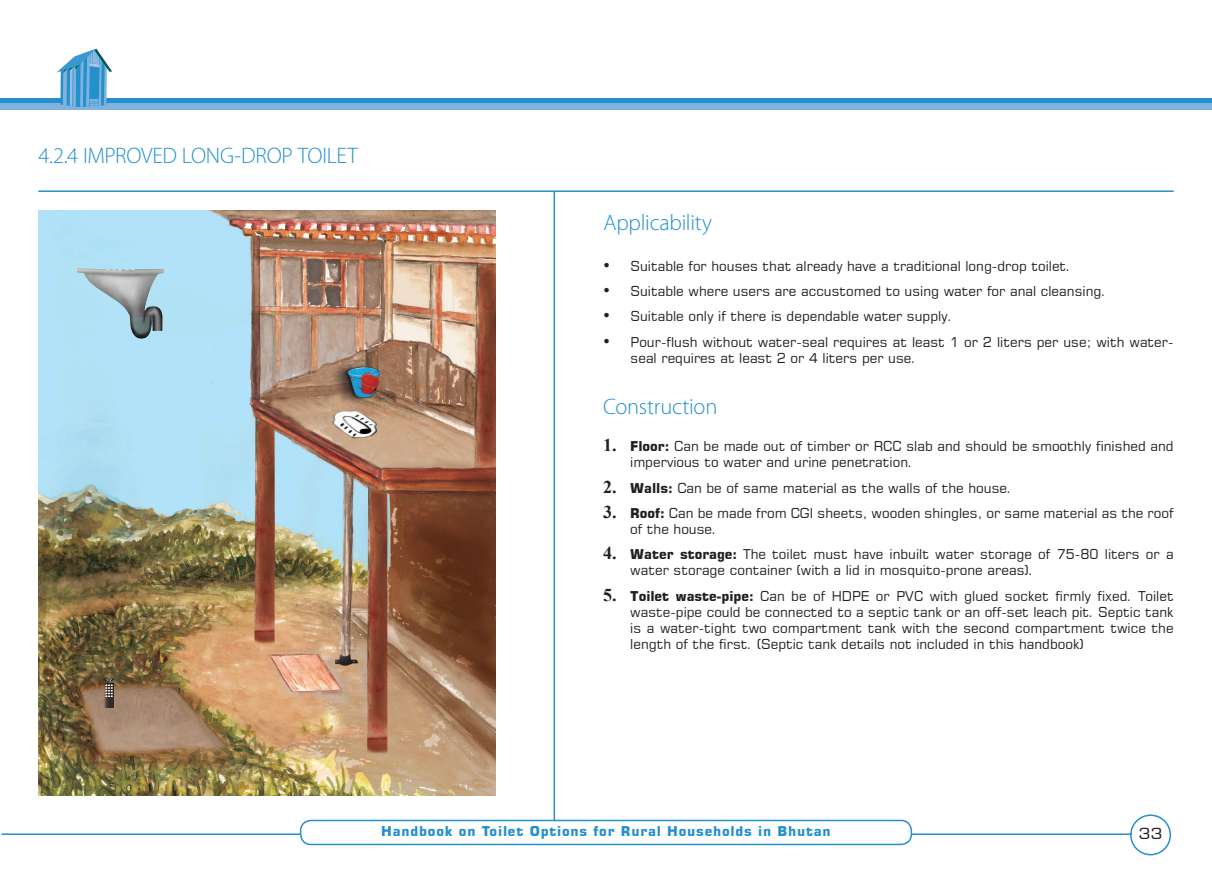
<style>
.page{position:relative;width:1212px;height:872px;background:#fff}
.page>*{position:absolute;margin:0;border:0;box-sizing:border-box;transform-origin:0 0}
.t1{font:300 22.5px "Myriad Pro";letter-spacing:-.01em;color:#2490cc}
.t2{font:15px "Square 721 BT";color:#231f20;scale:1.19 1}
.t3{font:13.5px/16.2px "Square 721 BT";color:#231f20}
.t4{font:700 13.5px "Square 721 BT";letter-spacing:.06em;color:#2490cc}
.s1{font-family:"Times New Roman";font-size:18px}
.s2{font-family:"Times New Roman";font-weight:700;font-size:18px}
.s3{font-weight:700}
</style>
<div class="page">
<svg style="left:0;top:99px;width:1212px;height:5px;background:#3696cf"></svg>
<div style="left:0;top:104px;width:1212px;height:6px;background:#81b2dd"></div>
<svg style="left:56px;top:49px;width:56px;height:58px"></svg>
<hr style="left:38px;top:190px;width:1136px;height:2px;background:#2490cc">
<hr style="left:553px;top:191px;width:2px;height:649px;background:#2490cc">
<img style="left:38px;top:210px;width:457px;height:585px">
<div style="left:327px;top:358px;width:50px;height:47px;background:#231f20;opacity:.75"></div>
<img style="left:340px;top:353px;width:47px;height:61px">
<svg style="left:335px;top:654px;width:23px;height:13px"></svg>
<svg style="left:104px;top:697px;width:10px;height:10px"></svg>
<svg style="left:104px;top:678px;width:10px;height:19px"></svg>
<img style="left:72px;top:258px;width:103px;height:85px">
<div style="left:1130px;top:814px;width:41px;height:41px;border:2px solid #2490cc;border-radius:50%"></div>
<hr style="left:889px;top:833px;width:243px;height:2px;background:#2490cc">
<hr style="left:1px;top:833px;width:300px;height:2px;background:#2490cc">
<div style="left:301px;top:820px;width:610px;height:24px;background:#fff;border-radius:10px"></div>
<div style="left:300px;top:819px;width:612px;height:26px;border:2px solid #2490cc;border-radius:10px"></div>
<p class="t1" style="left:39px;top:143px;width:321px">4.2.4 IMPROVED LONG-DROP TOILET</p>
<p class="t1" style="left:603px;top:210px;width:110px">Applicability</p>
<p class="t3" style="left:603px;top:258px;width:469px"><span class="s1">•</span> Suitable for houses that already have a traditional long-drop toilet.</p>
<p class="t3" style="left:603px;top:283px;width:504px"><span class="s1">•</span> Suitable where users are accustomed to using water for anal cleansing.</p>
<p class="t3" style="left:603px;top:308px;width:350px"><span class="s1">•</span> Suitable only if there is dependable water supply.</p>
<p class="t3" style="left:630px;top:333px;width:545px;text-indent:-27px"><span class="s1">•</span> Pour-flush without water-seal requires at least 1 or 2 liters per use; with water&shy;seal requires at least 2 or 4 liters per use.</p>
<p class="t1" style="left:603px;top:394px;width:116px">Construction</p>
<p class="t3" style="left:630px;top:438px;width:545px;text-indent:-27px"><span class="s2">1.</span> <span class="s3">Floor:</span> Can be made out of timber or RCC slab and should be smoothly finished and impervious to water and urine penetration.</p>
<p class="t3" style="left:603px;top:479px;width:410px"><span class="s2">2.</span> <span class="s3">Walls:</span> Can be of same material as the walls of the house.</p>
<p class="t3" style="left:630px;top:504px;width:545px;text-indent:-27px"><span class="s2">3.</span> <span class="s3">Roof:</span> Can be made from CGI sheets, wooden shingles, or same material as the roof of the house.</p>
<p class="t3" style="left:630px;top:546px;width:545px;text-indent:-27px"><span class="s2">4.</span> <span class="s3">Water storage:</span> The toilet must have inbuilt water storage of 75-80 liters or a water storage container (with a lid in mosquito-prone areas).</p>
<p class="t3" style="left:630px;top:587px;width:545px;text-align:justify;text-indent:-27px"><span class="s2">5.</span> <span class="s3">Toilet waste-pipe:</span> Can be of HDPE or PVC with glued socket firmly fixed. Toilet waste-pipe could be connected to a septic tank or an off-set leach pit. Septic tank is a water-tight two compartment tank with the second compartment twice the length of the first. (Septic tank details not included in this handbook)</p>
<p class="t4" style="left:381px;top:823px;width:451px">Handbook on Toilet Options for Rural Households in Bhutan</p>
<p class="t2" style="left:1138px;top:824px;width:22px">33</p>
</div>
